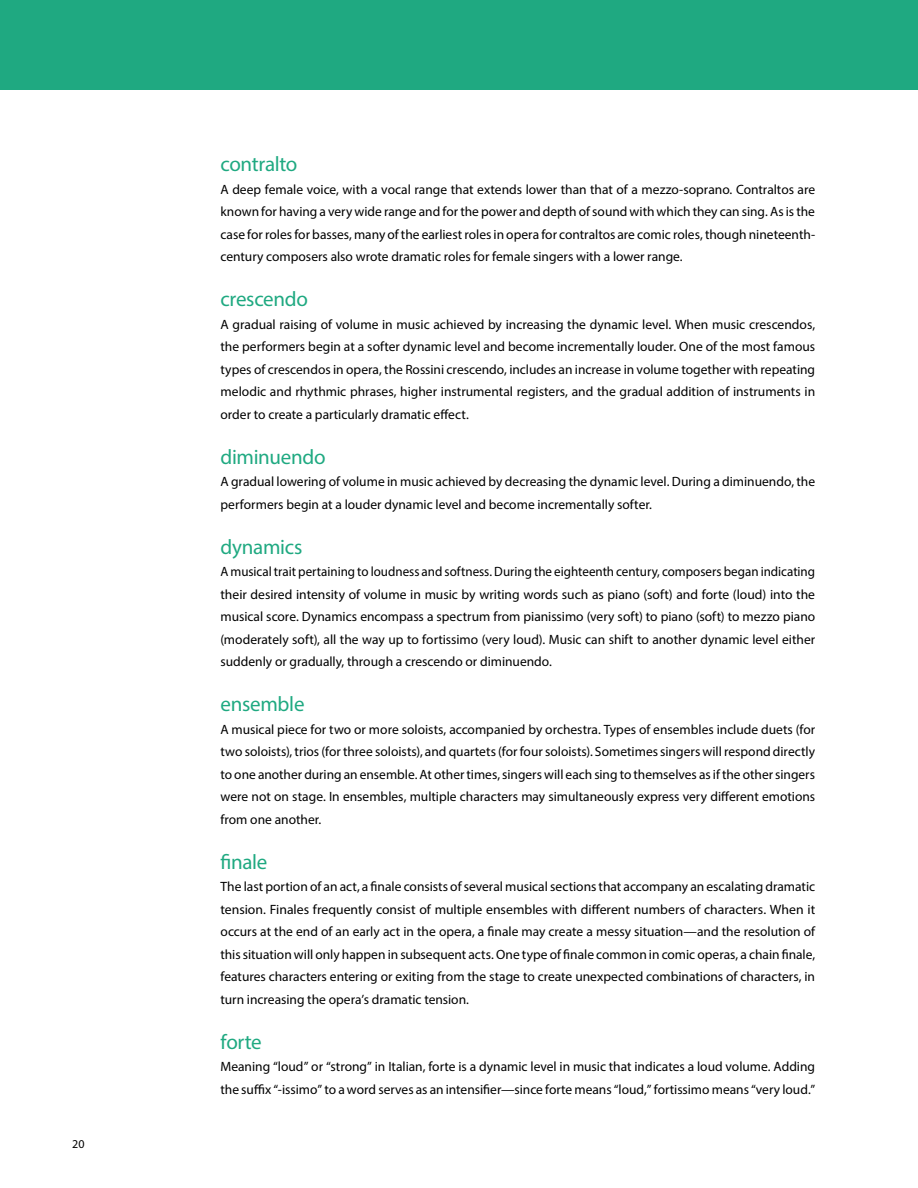
<style>
.page{position:relative;width:918px;height:1188px;background:#fff}
.page>*{position:absolute;margin:0;border:0;box-sizing:border-box;transform-origin:0 0}
.t1{font:21px "Myriad Pro";letter-spacing:-.015em;color:#1fa981}
.t2{font:13.5px/22.5px "Myriad Pro";color:#000;text-align:justify}
.t3{font:12px "Myriad Pro";color:#000}
</style>
<div class="page">
<div style="left:0;top:0;width:918px;height:90px;background:#1fa981"></div>
<p class="t3" style="left:72px;top:1136px;width:14px">20</p>
<h1 class="t1" style="left:220px;top:151px;width:79px">contralto</h1>
<p class="t2" style="left:220px;top:178px;width:596px">A deep female voice, with a vocal range that extends lower than that of a mezzo-soprano. Contraltos are known for having a very wide range and for the power and depth of sound with which they can sing. As is the case for roles for basses, many of the earliest roles in opera for contraltos are comic roles, though nineteenth&shy;century composers also wrote dramatic roles for female singers with a lower range.</p>
<h1 class="t1" style="left:220px;top:286px;width:89px">crescendo</h1>
<p class="t2" style="left:220px;top:313px;width:596px">A gradual raising of volume in music achieved by increasing the dynamic level. When music crescendos, the performers begin at a softer dynamic level and become incrementally louder. One of the most famous types of crescendos in opera, the Rossini crescendo, includes an increase in volume together with repeating melodic and rhythmic phrases, higher instrumental registers, and the gradual addition of instruments in order to create a particularly dramatic effect.</p>
<h1 class="t1" style="left:220px;top:444px;width:107px">diminuendo</h1>
<p class="t2" style="left:220px;top:470px;width:596px">A gradual lowering of volume in music achieved by decreasing the dynamic level. During a diminuendo, the performers begin at a louder dynamic level and become incrementally softer.</p>
<h1 class="t1" style="left:220px;top:534px;width:83px">dynamics</h1>
<p class="t2" style="left:220px;top:560px;width:596px">A musical trait pertaining to loudness and softness. During the eighteenth century, composers began indicating their desired intensity of volume in music by writing words such as piano (soft) and forte (loud) into the musical score. Dynamics encompass a spectrum from pianissimo (very soft) to piano (soft) to mezzo piano (moderately soft), all the way up to fortissimo (very loud). Music can shift to another dynamic level either suddenly or gradually, through a crescendo or diminuendo.</p>
<h1 class="t1" style="left:220px;top:691px;width:86px">ensemble</h1>
<p class="t2" style="left:220px;top:718px;width:596px">A musical piece for two or more soloists, accompanied by orchestra. Types of ensembles include duets (for two soloists), trios (for three soloists), and quartets (for four soloists). Sometimes singers will respond directly to one another during an ensemble. At other times, singers will each sing to themselves as if the other singers were not on stage. In ensembles, multiple characters may simultaneously express very different emotions from one another.</p>
<h1 class="t1" style="left:220px;top:849px;width:48px">finale</h1>
<p class="t2" style="left:220px;top:875px;width:596px">The last portion of an act, a finale consists of several musical sections that accompany an escalating dramatic tension. Finales frequently consist of multiple ensembles with different numbers of characters. When it occurs at the end of an early act in the opera, a finale may create a messy situation—and the resolution of this situation will only happen in subsequent acts. One type of finale common in comic operas, a chain finale, features characters entering or exiting from the stage to create unexpected combinations of characters, in turn increasing the opera’s dramatic tension.</p>
<h1 class="t1" style="left:220px;top:1029px;width:43px">forte</h1>
<p class="t2" style="left:220px;top:1055px;width:596px">Meaning “loud” or “strong” in Italian, forte is a dynamic level in music that indicates a loud volume. Adding the suffix “-issimo” to a word serves as an intensifier—since forte means “loud,” fortissimo means “very loud.”</p>
</div>
